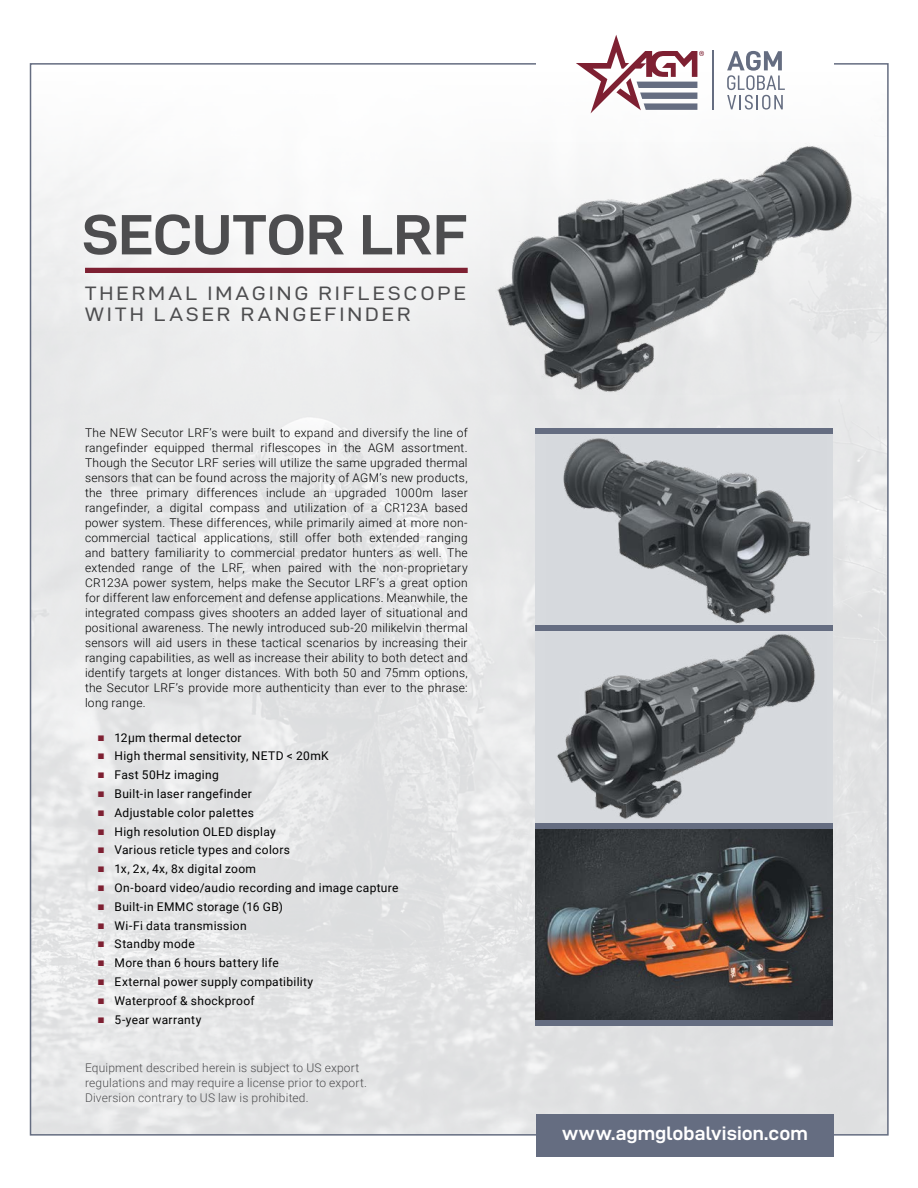
<style>
.page{position:relative;width:918px;height:1188px;background:#fff}
.page>*{position:absolute;margin:0;border:0;box-sizing:border-box;transform-origin:0 0}
.t1{font:57px "D DIN Exp Bold";letter-spacing:-.005em;color:#4d4d4f;scale:1.05 1}
.t2{font:19.5px "D DIN Exp";letter-spacing:.145em;color:#4d4d4f;scale:1.05 1}
.Finalized_Text{font:19.5px "D DIN Exp Bold";letter-spacing:.005em;color:#fff}
.Finalized_Text-2{font:300 12px/15px "Roboto";letter-spacing:.02em;color:#000;text-align:justify}
.t3{font:12px "Roboto";letter-spacing:.025em;color:#000}
.Finalized_Text-3{font:300 12px/15px "Roboto";letter-spacing:.015em;color:#4d4d4f}
.s1{font-family:"Arial";font-weight:700;color:#7e2032}
</style>
<div class="page">
<img style="left:33px;top:72px;width:853px;height:1061px">
<div style="left:536px;top:1114px;width:298px;height:43px;background:#656d81"></div>
<svg style="left:727px;top:51px;width:58px;height:59px"></svg>
<svg style="left:576px;top:35px;width:128px;height:78px"></svg>
<hr style="left:712px;top:51px;width:1px;height:59px;background:#656d81">
<div style="left:85px;top:268px;width:383px;height:5px;background:#7e2032"></div>
<div style="left:535px;top:434px;width:298px;height:191px;background:#d7dade"></div>
<img style="left:563px;top:438px;width:248px;height:185px">
<div style="left:535px;top:631px;width:298px;height:192px;background:#d7dade"></div>
<img style="left:557px;top:634px;width:258px;height:185px">
<img style="left:535px;top:829px;width:298px;height:191px">
<div style="left:535px;top:428px;width:298px;height:6px;background:#656d81"></div>
<div style="left:535px;top:625px;width:298px;height:6px;background:#656d81"></div>
<div style="left:535px;top:823px;width:298px;height:6px;background:#656d81"></div>
<div style="left:535px;top:1020px;width:298px;height:6px;background:#656d81"></div>
<img style="left:491px;top:143px;width:373px;height:252px">
<p class="t1" style="left:82px;top:203px;width:369px">SECUTOR LRF</p>
<p class="t2" style="left:85px;top:282px;width:364px">THERMAL IMAGING RIFLESCOPE</p>
<p class="t2" style="left:85px;top:303px;width:312px">WITH LASER RANGEFINDER</p>
<p class="Finalized_Text-2" style="left:85px;top:425px;width:384px">The NEW Secutor LRF’s were built to expand and diversify the line of rangefinder equipped thermal riflescopes in the AGM assortment.<br>Though the Secutor LRF series will utilize the same upgraded thermal sensors that can be found across the majority of AGM’s new products, the three primary differences include an upgraded 1000m laser rangefinder, a digital compass and utilization of a CR123A based power system. These differences, while primarily aimed at more non&shy;commercial tactical applications, still offer both extended ranging and battery familiarity to commercial predator hunters as well. The extended range of the LRF, when paired with the non-proprietary CR123A power system, helps make the Secutor LRF’s a great option for different law enforcement and defense applications. Meanwhile, the integrated compass gives shooters an added layer of situational and positional awareness. The newly introduced sub-20 milikelvin thermal sensors will aid users in these tactical scenarios by increasing their ranging capabilities, as well as increase their ability to both detect and identify targets at longer distances. With both 50 and 75mm options, the Secutor LRF’s provide more authenticity than ever to the phrase: long range.</p>
<p class="t3" style="left:98px;top:729px;width:146px"><span class="s1">■</span> 12μm thermal detector</p>
<p class="t3" style="left:98px;top:748px;width:233px"><span class="s1">■</span> High thermal sensitivity, NETD &lt; 20mK</p>
<p class="t3" style="left:98px;top:766px;width:123px"><span class="s1">■</span> Fast 50Hz imaging</p>
<p class="t3" style="left:98px;top:785px;width:156px"><span class="s1">■</span> Built-in laser rangefinder</p>
<p class="t3" style="left:98px;top:804px;width:158px"><span class="s1">■</span> Adjustable color palettes</p>
<p class="t3" style="left:98px;top:823px;width:180px"><span class="s1">■</span> High resolution OLED display</p>
<p class="t3" style="left:98px;top:842px;width:194px"><span class="s1">■</span> Various reticle types and colors</p>
<p class="t3" style="left:98px;top:861px;width:160px"><span class="s1">■</span> 1x, 2x, 4x, 8x digital zoom</p>
<p class="t3" style="left:98px;top:879px;width:303px"><span class="s1">■</span> On-board video/audio recording and image capture</p>
<p class="t3" style="left:98px;top:898px;width:187px"><span class="s1">■</span> Built-in EMMC storage (16 GB)</p>
<p class="t3" style="left:98px;top:917px;width:151px"><span class="s1">■</span> Wi-Fi data transmission</p>
<p class="t3" style="left:98px;top:936px;width:99px"><span class="s1">■</span> Standby mode</p>
<p class="t3" style="left:98px;top:955px;width:183px"><span class="s1">■</span> More than 6 hours battery life</p>
<p class="t3" style="left:98px;top:973px;width:217px"><span class="s1">■</span> External power supply compatibility</p>
<p class="t3" style="left:98px;top:992px;width:158px"><span class="s1">■</span> Waterproof &amp; shockproof</p>
<p class="t3" style="left:98px;top:1011px;width:105px"><span class="s1">■</span> 5-year warranty</p>
<p class="Finalized_Text-3" style="left:85px;top:1060px;width:284px">Equipment described herein is subject to US export regulations and may require a license prior to export.<br>Diversion contrary to US law is prohibited.</p>
<p class="Finalized_Text" style="left:562px;top:1123px;width:247px">www.agmglobalvision.com</p>
</div>
